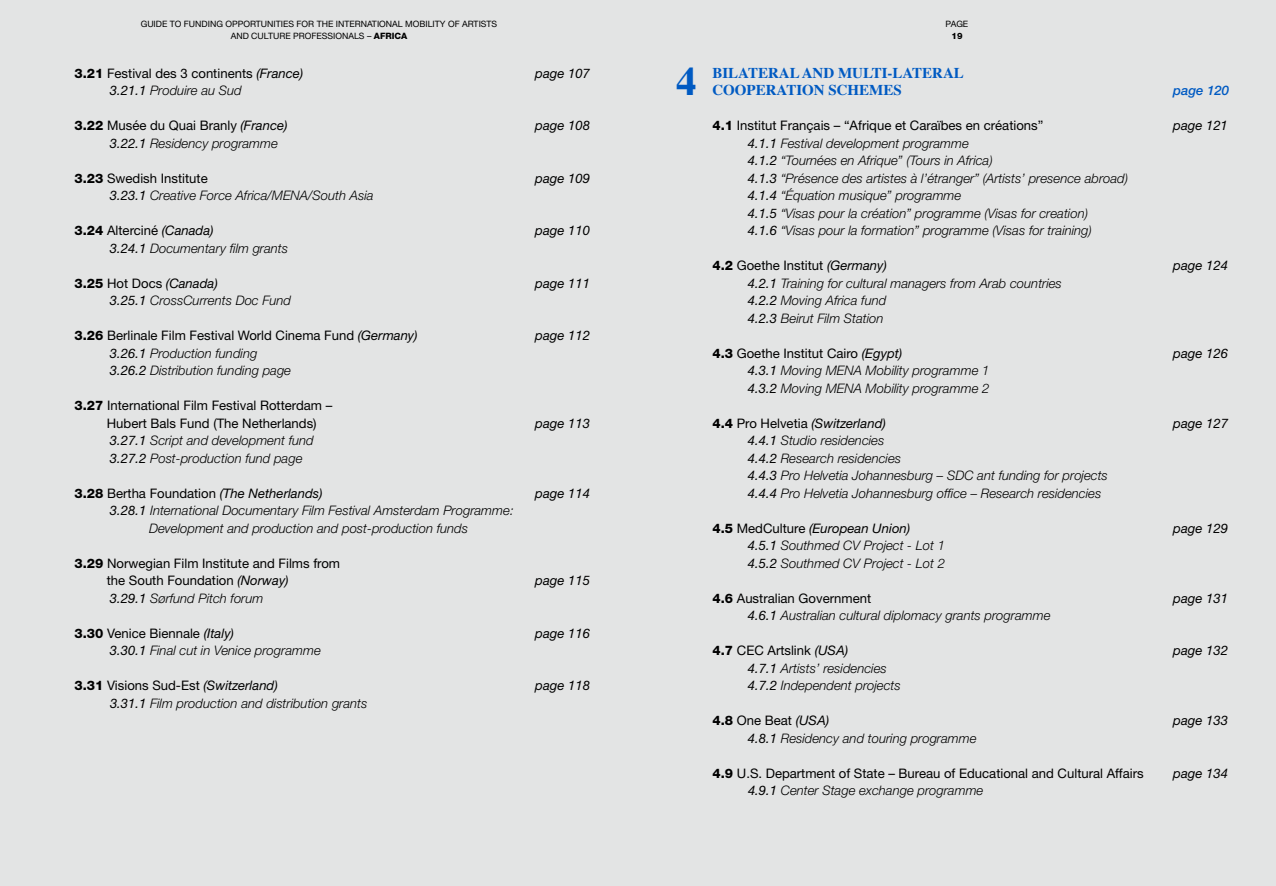
<style>
.page{position:relative;width:1276px;height:886px;background:#e3e4e4}
.page>*{position:absolute;margin:0;border:0;box-sizing:border-box;transform-origin:0 0}
.t1{font:700 40.88px "Times";color:#005ac2}
.t2{font:700 15px "Times";color:#005ac2}
.t3{font:italic 300 13.12px/17.5px "Helvetica Neue";color:#000}
.t4{font:13.12px/17.5px "Helvetica Neue";color:#000}
.t5{font:italic 13.12px "Helvetica Neue";color:#000}
.t6{font:italic 500 13.12px "Helvetica Neue";color:#005ac2}
.t7{font:8.75px/11.2px "Helvetica Neue";color:#000;text-align:center}
.t8{font:800 8.75px "Helvetica Neue";color:#000}
.s1{font-weight:800}
.s2{font-style:italic}
.s3{font-weight:400}
.s4{font-weight:800;font-style:normal}
.s5{font-style:normal}
</style>
<div class="page">
<p class="t7" style="left:141px;top:18px;width:358px">Guide to funding opportunities for the international mobility of artists and culture professionals – <span class="s1">AFRICA</span></p>
<p class="t7" style="left:945px;top:18px;width:24px">PAGE</p>
<p class="t8" style="left:951px;top:30px;width:13px">19</p>
<p class="t4" style="left:74px;top:64px;width:230px"><span class="s1">3.21</span> Festival des 3 continents <span class="s2">(France)</span></p>
<p class="t5" style="left:535px;top:65px;width:56px">page 107</p>
<p class="t3" style="left:110px;top:81px;width:133px"><span class="s3">3.21.1</span> Produire au Sud</p>
<p class="t4" style="left:74px;top:116px;width:214px"><span class="s1">3.22</span> Musée du Quai Branly <span class="s2">(France)</span></p>
<p class="t5" style="left:535px;top:117px;width:56px">page 108</p>
<p class="t3" style="left:110px;top:134px;width:170px"><span class="s3">3.22.1</span> Residency programme</p>
<p class="t4" style="left:74px;top:169px;width:135px"><span class="s1">3.23</span> Swedish Institute</p>
<p class="t5" style="left:535px;top:170px;width:56px">page 109</p>
<p class="t3" style="left:110px;top:186px;width:265px"><span class="s3">3.23.1</span> Creative Force Africa/MENA/South Asia</p>
<p class="t4" style="left:74px;top:221px;width:141px"><span class="s1">3.24</span> Alterciné <span class="s2">(Canada)</span></p>
<p class="t5" style="left:535px;top:222px;width:56px">page 110</p>
<p class="t3" style="left:110px;top:239px;width:180px"><span class="s3">3.24.1</span> Documentary film grants</p>
<p class="t5" style="left:74px;top:275px;width:145px"><span class="s4">3.25</span> <span class="s5">Hot Docs</span> (Canada)</p>
<p class="t5" style="left:535px;top:275px;width:56px">page 111</p>
<p class="t3" style="left:110px;top:291px;width:183px"><span class="s3">3.25.1</span> CrossCurrents Doc Fund</p>
<p class="t4" style="left:74px;top:326px;width:345px"><span class="s1">3.26</span> Berlinale Film Festival World Cinema Fund <span class="s2">(Germany)</span></p>
<p class="t5" style="left:535px;top:327px;width:56px">page 112</p>
<p class="t3" style="left:110px;top:344px;width:183px"><span class="s3">3.26.1</span> Production funding<br><span class="s3">3.26.2</span> Distribution funding page</p>
<p class="t4" style="left:107px;top:396px;width:227px;text-indent:-32px"><span class="s1">3.27</span> International Film Festival Rotterdam –<br>Hubert Bals Fund (The Netherlands)</p>
<p class="t5" style="left:535px;top:415px;width:56px">page 113</p>
<p class="t3" style="left:110px;top:431px;width:205px"><span class="s3">3.27.1</span> Script and development fund<br><span class="s3">3.27.2</span> Post-production fund page</p>
<p class="t4" style="left:74px;top:484px;width:249px"><span class="s1">3.28</span> Bertha Foundation <span class="s2">(The Netherlands)</span></p>
<p class="t5" style="left:535px;top:485px;width:56px">page 114</p>
<p class="t3" style="left:110px;top:501px;width:405px;text-align:center"><span class="s3">3.28.1</span> International Documentary Film Festival Amsterdam Programme:<br>Development and production and post-production funds</p>
<p class="t4" style="left:107px;top:554px;width:235px;text-indent:-32px"><span class="s1">3.29</span> Norwegian Film Institute and Films from the South Foundation <span class="s2">(Norway)</span></p>
<p class="t5" style="left:535px;top:572px;width:56px">page 115</p>
<p class="t3" style="left:110px;top:589px;width:155px"><span class="s3">3.29.1</span> Sørfund Pitch forum</p>
<p class="t4" style="left:75px;top:624px;width:161px"><span class="s1">3.30</span> Venice Biennale <span class="s2">(Italy)</span></p>
<p class="t5" style="left:535px;top:625px;width:56px">page 116</p>
<p class="t3" style="left:110px;top:641px;width:212px"><span class="s3">3.30.1</span> Final cut in Venice programme</p>
<p class="t4" style="left:75px;top:676px;width:205px"><span class="s1">3.31</span> Visions Sud-Est <span class="s2">(Switzerland)</span></p>
<p class="t5" style="left:535px;top:677px;width:56px">page 118</p>
<p class="t3" style="left:110px;top:694px;width:259px"><span class="s3">3.31.1</span> Film production and distribution grants</p>
<h1 class="t1" style="left:676px;top:42px;width:22px">4</h1>
<p class="t2" style="left:696px;top:58px;width:12px">BI</p>
<p class="t2" style="left:728px;top:58px;width:237px">LATERAL AND MULTI-LATERAL</p>
<p class="t2" style="left:696px;top:76px;width:14px">COO</p>
<p class="t2" style="left:746px;top:76px;width:154px">PERATION SCHEMES</p>
<p class="t6" style="left:1173px;top:83px;width:57px">page 120</p>
<p class="t4" style="left:712px;top:116px;width:332px"><span class="s1">4.1</span> Institut Français – “Afrique et Caraïbes en créations”</p>
<p class="t5" style="left:1173px;top:117px;width:56px">page 121</p>
<p class="t3" style="left:748px;top:134px;width:382px"><span class="s3">4.1.1</span> Festival development programme<br><span class="s3">4.1.2</span> “Tournées en Afrique” (Tours in Africa)<br><span class="s3">4.1.3</span> “Présence des artistes à l’étranger” (Artists’ presence abroad)<br><span class="s3">4.1.4</span> “Équation musique” programme<br><span class="s3">4.1.5</span> “Visas pour la création” programme (Visas for creation)<br><span class="s3">4.1.6</span> “Visas pour la formation” programme (Visas for training)</p>
<p class="t4" style="left:712px;top:256px;width:176px"><span class="s1">4.2</span> Goethe Institut <span class="s2">(Germany)</span></p>
<p class="t5" style="left:1173px;top:257px;width:56px">page 124</p>
<p class="t3" style="left:748px;top:274px;width:315px"><span class="s3">4.2.1</span> Training for cultural managers from Arab countries<br><span class="s3">4.2.2</span> Moving Africa fund<br><span class="s3">4.2.3</span> Beirut Film Station</p>
<p class="t4" style="left:712px;top:344px;width:191px"><span class="s1">4.3</span> Goethe Institut Cairo <span class="s2">(Egypt)</span></p>
<p class="t5" style="left:1173px;top:345px;width:56px">page 126</p>
<p class="t3" style="left:748px;top:361px;width:243px"><span class="s3">4.3.1</span> Moving MENA Mobility programme 1<br><span class="s3">4.3.2</span> Moving MENA Mobility programme 2</p>
<p class="t5" style="left:712px;top:415px;width:175px"><span class="s4">4.4</span> <span class="s5">Pro Helvetia</span> (Switzerland)</p>
<p class="t5" style="left:1173px;top:415px;width:56px">page 127</p>
<p class="t3" style="left:748px;top:431px;width:361px"><span class="s3">4.4.1</span> Studio residencies<br><span class="s3">4.4.2</span> Research residencies<br><span class="s3">4.4.3</span> Pro Helvetia Johannesburg – SDC ant funding for projects <span class="s3">4.4.4</span> Pro Helvetia Johannesburg office – Research residencies</p>
<p class="t5" style="left:712px;top:520px;width:199px"><span class="s4">4.5</span> <span class="s5">MedCulture</span> (European Union)</p>
<p class="t5" style="left:1173px;top:520px;width:56px">page 129</p>
<p class="t3" style="left:748px;top:536px;width:198px"><span class="s3">4.5.1</span> Southmed CV Project - Lot 1<br><span class="s3">4.5.2</span> Southmed CV Project - Lot 2</p>
<p class="t4" style="left:712px;top:589px;width:160px"><span class="s1">4.6</span> Australian Government</p>
<p class="t5" style="left:1173px;top:590px;width:56px">page 131</p>
<p class="t3" style="left:748px;top:606px;width:304px"><span class="s3">4.6.1</span> Australian cultural diplomacy grants programme</p>
<p class="t4" style="left:712px;top:641px;width:137px"><span class="s1">4.7</span> CEC Artslink <span class="s2">(USA)</span></p>
<p class="t5" style="left:1173px;top:642px;width:56px">page 132</p>
<p class="t3" style="left:748px;top:659px;width:154px"><span class="s3">4.7.1</span> Artists’ residencies<br><span class="s3">4.7.2</span> Independent projects</p>
<p class="t4" style="left:712px;top:711px;width:118px"><span class="s1">4.8</span> One Beat <span class="s2">(USA)</span></p>
<p class="t5" style="left:1173px;top:712px;width:56px">page 133</p>
<p class="t3" style="left:748px;top:729px;width:230px"><span class="s3">4.8.1</span> Residency and touring programme</p>
<p class="t4" style="left:712px;top:764px;width:433px"><span class="s1">4.9</span> U.S. Department of State – Bureau of Educational and Cultural Affairs</p>
<p class="t5" style="left:1173px;top:765px;width:56px">page 134</p>
<p class="t3" style="left:748px;top:781px;width:237px"><span class="s3">4.9.1</span> Center Stage exchange programme</p>
</div>
